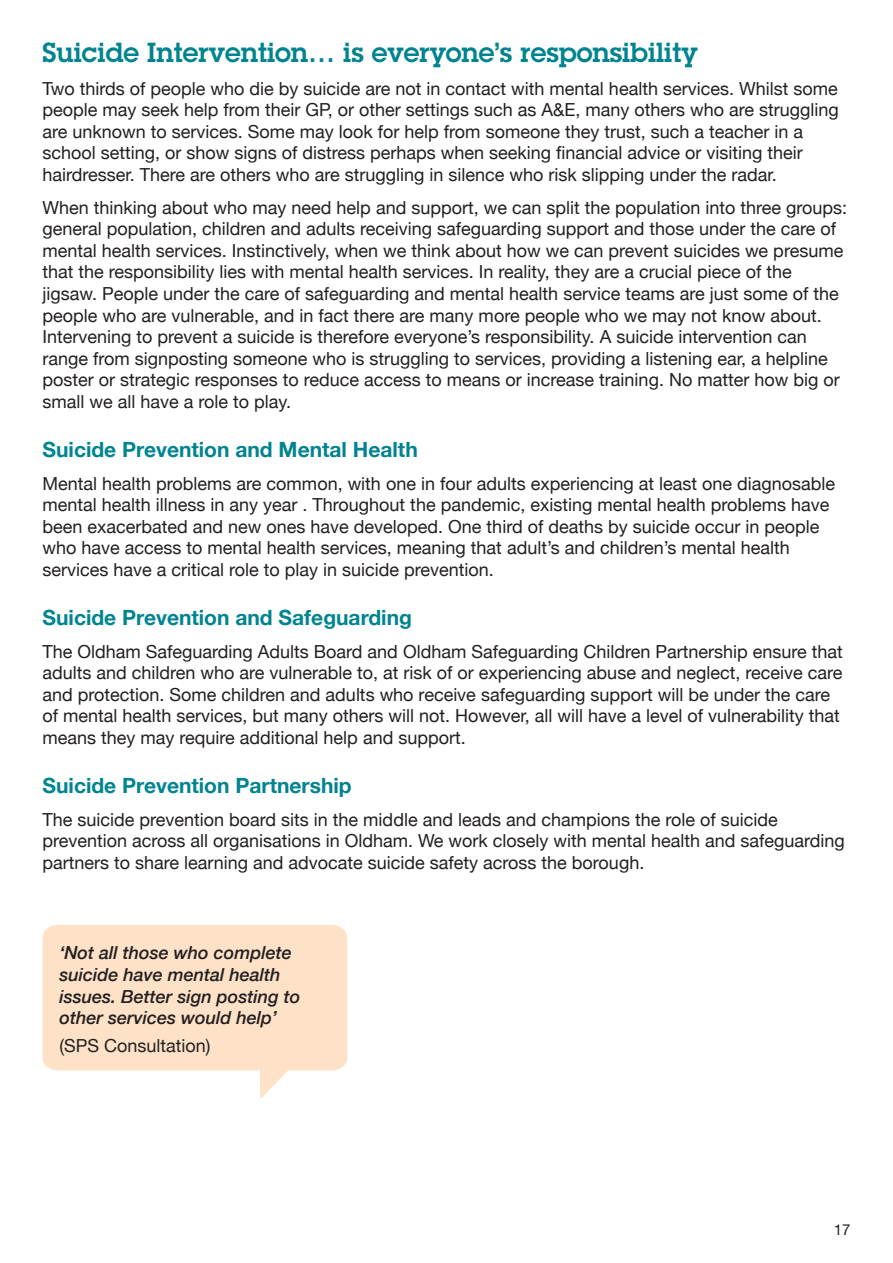
<style>
.page{position:relative;width:893px;height:1263px;background:#fff}
.page>*{position:absolute;margin:0;border:0;box-sizing:border-box;transform-origin:0 0}
.Subhead_H2{font:600 27px "Lubalin Graph Std";color:#00848f}
.Subhead_H3{font:700 21px "Helvetica Neue";color:#00848f}
.Subhead_H2-2{font:18px/21.6px "Helvetica Neue";color:#231f20}
.Body_Text{font:italic 500 18px/21.6px "Helvetica Neue";color:#231f20}
.Body_Text-2{font:18px "Helvetica Neue";color:#231f20}
.t1{font:15px "Helvetica Neue";color:#231f20}
</style>
<div class="page">
<svg style="left:43px;top:925px;width:304px;height:174px;fill:#fee2c8"></svg>
<h2 class="Subhead_H2" style="left:43px;top:34px;width:657px">Suicide Intervention… is everyone’s responsibility</h2>
<h2 class="Subhead_H2-2" style="left:43px;top:78px;width:798px">Two thirds of people who die by suicide are not in contact with mental health services. Whilst some people may seek help from their GP, or other settings such as A&amp;E, many others who are struggling are unknown to services. Some may look for help from someone they trust, such a teacher in a school setting, or show signs of distress perhaps when seeking financial advice or visiting their hairdresser. There are others who are struggling in silence who risk slipping under the radar.</h2>
<h2 class="Subhead_H2-2" style="left:43px;top:197px;width:806px">When thinking about who may need help and support, we can split the population into three groups: general population, children and adults receiving safeguarding support and those under the care of mental health services. Instinctively, when we think about how we can prevent suicides we presume that the responsibility lies with mental health services. In reality, they are a crucial piece of the jigsaw. People under the care of safeguarding and mental health service teams are just some of the people who are vulnerable, and in fact there are many more people who we may not know about.<br>Intervening to prevent a suicide is therefore everyone’s responsibility. A suicide intervention can range from signposting someone who is struggling to services, providing a listening ear, a helpline poster or strategic responses to reduce access to means or increase training. No matter how big or small we all have a role to play.</h2>
<p class="Subhead_H3" style="left:43px;top:433px;width:377px">Suicide Prevention and Mental Health</p>
<h2 class="Subhead_H2-2" style="left:43px;top:473px;width:794px">Mental health problems are common, with one in four adults experiencing at least one diagnosable mental health illness in any year . Throughout the pandemic, existing mental health problems have been exacerbated and new ones have developed. One third of deaths by suicide occur in people who have access to mental health services, meaning that adult’s and children’s mental health services have a critical role to play in suicide prevention.</h2>
<p class="Subhead_H3" style="left:43px;top:601px;width:371px">Suicide Prevention and Safeguarding</p>
<h2 class="Subhead_H2-2" style="left:43px;top:641px;width:802px">The Oldham Safeguarding Adults Board and Oldham Safeguarding Children Partnership ensure that adults and children who are vulnerable to, at risk of or experiencing abuse and neglect, receive care and protection. Some children and adults who receive safeguarding support will be under the care of mental health services, but many others will not. However, all will have a level of vulnerability that means they may require additional help and support.</h2>
<p class="Subhead_H3" style="left:43px;top:769px;width:311px">Suicide Prevention Partnership</p>
<h2 class="Subhead_H2-2" style="left:43px;top:809px;width:804px">The suicide prevention board sits in the middle and leads and champions the role of suicide prevention across all organisations in Oldham. We work closely with mental health and safeguarding partners to share learning and advocate suicide safety across the borough.</h2>
<p class="Body_Text" style="left:60px;top:941px;width:243px">‘Not all those who complete suicide have mental health issues. Better sign posting to other services would help’</p>
<p class="Body_Text-2" style="left:60px;top:1033px;width:153px">(SPS Consultation)</p>
<p class="t1" style="left:834px;top:1218px;width:18px">17</p>
</div>
